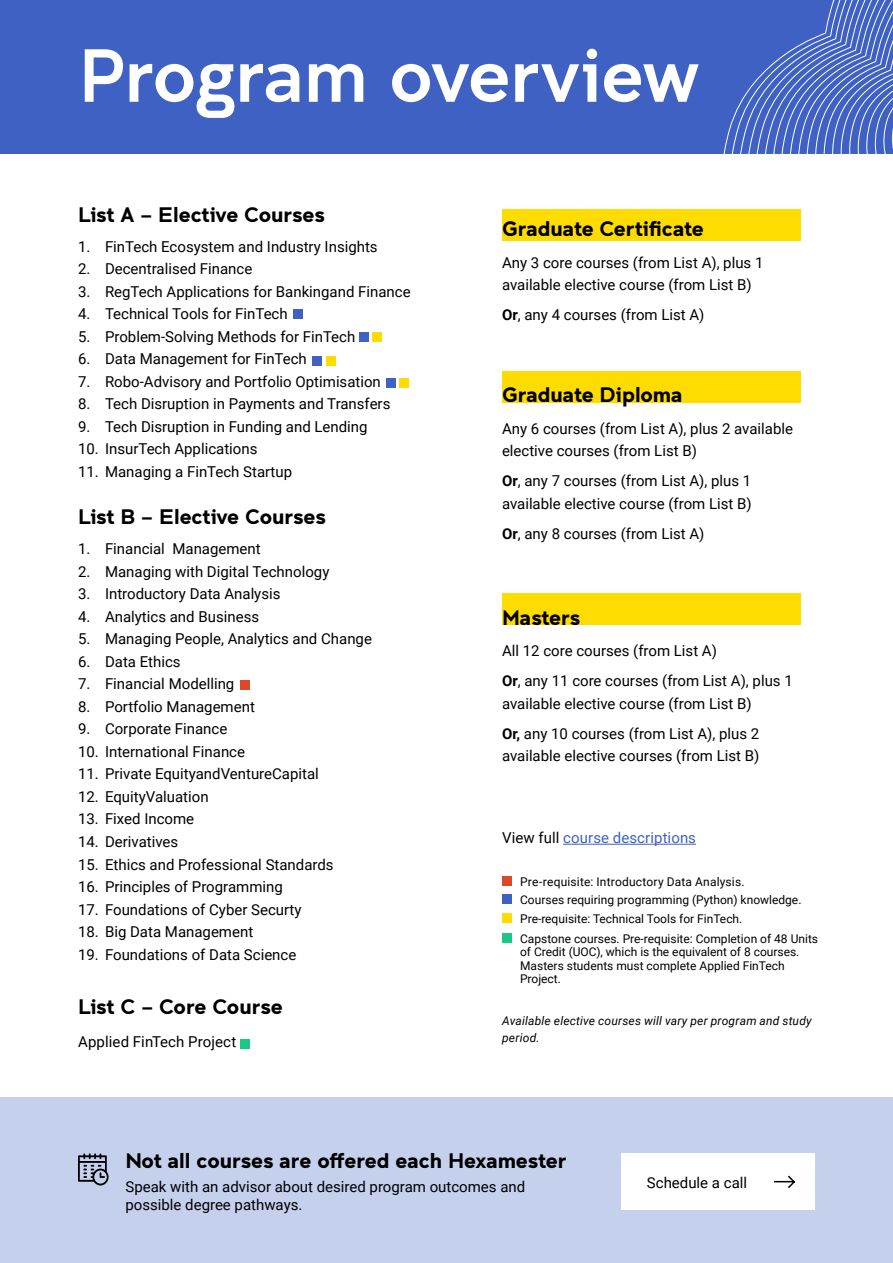
<style>
.page{position:relative;width:893px;height:1263px;background:#fff}
.page>*{position:absolute;margin:0;border:0;box-sizing:border-box;transform-origin:0 0}
.t1{font:75px "Clancy";letter-spacing:-.015em;color:#fff}
.t2{font:700 21px "Clancy";color:#000}
.body_p{font:15px/22.5px "Roboto";color:#000}
.body_p-2{font:15px "Roboto";letter-spacing:.005em;color:#3f61c4}
.body_p-3{font:12px/13.5px "Roboto";color:#000}
.body_p-4{font:italic 12px/16.5px "Roboto";letter-spacing:.015em;color:#000}
.s1{font-weight:700}
.s2{color:#000}
</style>
<div class="page">
<div style="left:0;top:0;width:893px;height:154px;background:#3f61c4"></div>
<svg style="left:723px;top:0;width:170px;height:154px"></svg>
<div style="left:0;top:1097px;width:893px;height:166px;background:#c5d0ed"></div>
<svg style="left:78px;top:1153px;width:31px;height:32px"></svg>
<div style="left:621px;top:1153px;width:194px;height:57px;background:#fff"></div>
<svg style="left:774px;top:1175px;width:22px;height:14px"></svg>
<div style="left:502px;top:209px;width:298px;height:32px;background:#ffdc00"></div>
<div style="left:502px;top:372px;width:298px;height:31px;background:#ffdc00"></div>
<div style="left:502px;top:593px;width:298px;height:31px;background:#ffdc00"></div>
<div style="left:240px;top:1040px;width:9px;height:9px;background:#1ac987"></div>
<hr style="left:563px;top:844px;width:133px;height:1px;background:#3f61c4">
<div style="left:502px;top:877px;width:9px;height:9px;background:#db4a28"></div>
<div style="left:502px;top:894px;width:9px;height:9px;background:#3f61c4"></div>
<div style="left:502px;top:914px;width:9px;height:9px;background:#ffdc00"></div>
<div style="left:502px;top:933px;width:9px;height:9px;background:#1ac987"></div>
<div style="left:240px;top:681px;width:9px;height:9px;background:#db4a28"></div>
<div style="left:386px;top:378px;width:9px;height:9px;background:#3f61c4"></div>
<div style="left:313px;top:356px;width:9px;height:9px;background:#3f61c4"></div>
<div style="left:359px;top:332px;width:9px;height:9px;background:#3f61c4"></div>
<div style="left:293px;top:310px;width:9px;height:9px;background:#3f61c4"></div>
<div style="left:400px;top:378px;width:9px;height:9px;background:#ffdc00"></div>
<div style="left:326px;top:356px;width:9px;height:9px;background:#ffdc00"></div>
<div style="left:373px;top:332px;width:9px;height:9px;background:#ffdc00"></div>
<p class="t1" style="left:78px;top:33px;width:623px">Program overview</p>
<p class="t2" style="left:78px;top:202px;width:249px">List A – Elective Courses</p>
<p class="body_p" style="left:78px;top:235px;width:301px">1. FinTech Ecosystem and Industry Insights</p>
<p class="body_p" style="left:78px;top:257px;width:176px">2. Decentralised Finance</p>
<p class="body_p" style="left:78px;top:280px;width:334px">3. RegTech Applications for Bankingand Finance</p>
<p class="body_p" style="left:78px;top:302px;width:211px">4. Technical Tools for FinTech</p>
<p class="body_p" style="left:78px;top:325px;width:279px">5. Problem-Solving Methods for FinTech</p>
<p class="body_p" style="left:78px;top:347px;width:230px">6. Data Management for FinTech</p>
<p class="body_p" style="left:78px;top:370px;width:304px">7. Robo-Advisory and Portfolio Optimisation</p>
<p class="body_p" style="left:78px;top:392px;width:314px">8. Tech Disruption in Payments and Transfers</p>
<p class="body_p" style="left:78px;top:415px;width:291px">9. Tech Disruption in Funding and Lending</p>
<p class="body_p" style="left:78px;top:437px;width:181px">10. InsurTech Applications</p>
<p class="body_p" style="left:78px;top:460px;width:216px">11. Managing a FinTech Startup</p>
<p class="t2" style="left:78px;top:505px;width:250px">List B – Elective Courses</p>
<p class="body_p" style="left:78px;top:537px;width:184px">1. Financial Management</p>
<p class="body_p" style="left:78px;top:560px;width:253px">2. Managing with Digital Technology</p>
<p class="body_p" style="left:78px;top:582px;width:204px">3. Introductory Data Analysis</p>
<p class="body_p" style="left:78px;top:605px;width:183px">4. Analytics and Business</p>
<p class="body_p" style="left:78px;top:627px;width:295px">5. Managing People, Analytics and Change</p>
<p class="body_p" style="left:78px;top:650px;width:104px">6. Data Ethics</p>
<p class="body_p" style="left:78px;top:672px;width:158px">7. Financial Modelling</p>
<p class="body_p" style="left:78px;top:695px;width:178px">8. Portfolio Management</p>
<p class="body_p" style="left:78px;top:717px;width:151px">9. Corporate Finance</p>
<p class="body_p" style="left:78px;top:740px;width:169px">10. International Finance</p>
<p class="body_p" style="left:78px;top:762px;width:242px">11. Private EquityandVentureCapital</p>
<p class="body_p" style="left:78px;top:785px;width:132px">12. EquityValuation</p>
<p class="body_p" style="left:78px;top:807px;width:118px">13. Fixed Income</p>
<p class="body_p" style="left:78px;top:830px;width:102px">14. Derivatives</p>
<p class="body_p" style="left:78px;top:852px;width:257px">15. Ethics and Professional Standards</p>
<p class="body_p" style="left:78px;top:875px;width:206px">16. Principles of Programming</p>
<p class="body_p" style="left:78px;top:897px;width:225px">17. Foundations of Cyber Securty</p>
<p class="body_p" style="left:78px;top:920px;width:177px">18. Big Data Management</p>
<p class="body_p" style="left:78px;top:942px;width:220px">19. Foundations of Data Science</p>
<p class="t2" style="left:78px;top:994px;width:206px">List C – Core Course</p>
<p class="body_p" style="left:78px;top:1030px;width:160px">Applied FinTech Project</p>
<p class="t2" style="left:502px;top:217px;width:203px">Graduate Certificate</p>
<p class="body_p" style="left:502px;top:251px;width:263px">Any 3 core courses (from List A), plus 1 available elective course (from List B)</p>
<p class="body_p" style="left:502px;top:303px;width:204px"><span class="s1">Or</span>, any 4 courses (from List A)</p>
<p class="t2" style="left:502px;top:382px;width:182px">Graduate Diploma</p>
<p class="body_p" style="left:502px;top:417px;width:293px">Any 6 courses (from List A), plus 2 available elective courses (from List B)</p>
<p class="body_p" style="left:502px;top:469px;width:251px"><span class="s1">Or</span>, any 7 courses (from List A), plus 1 available elective course (from List B)</p>
<p class="body_p" style="left:502px;top:522px;width:204px"><span class="s1">Or</span>, any 8 courses (from List A)</p>
<p class="t2" style="left:502px;top:605px;width:80px">Masters</p>
<p class="body_p" style="left:502px;top:639px;width:216px">All 12 core courses (from List A)</p>
<p class="body_p" style="left:502px;top:669px;width:292px"><span class="s1">Or</span>, any 11 core courses (from List A), plus 1 available elective course (from List B)</p>
<p class="body_p" style="left:502px;top:721px;width:259px"><span class="s1">Or,</span> any 10 courses (from List A), plus 2 available elective courses (from List B)</p>
<p class="body_p-2" style="left:502px;top:827px;width:196px"><span class="s2">View full</span> course descriptions</p>
<p class="body_p-3" style="left:520px;top:874px;width:226px">Pre-requisite: Introductory Data Analysis.</p>
<p class="body_p-3" style="left:520px;top:892px;width:283px">Courses requiring programming (Python) knowledge.</p>
<p class="body_p-3" style="left:520px;top:912px;width:224px">Pre-requisite: Technical Tools for FinTech.</p>
<p class="body_p-3" style="left:520px;top:931px;width:300px">Capstone courses. Pre-requisite: Completion of 48 Units of Credit (UOC), which is the equivalent of 8 courses.<br>Masters students must complete Applied FinTech Project.</p>
<p class="body_p-4" style="left:502px;top:1012px;width:311px">Available elective courses will vary per program and study period.</p>
<p class="t2" style="left:125px;top:1149px;width:442px">Not all courses are offered each Hexamester</p>
<p class="body_p" style="left:125px;top:1177px;width:401px;line-height:18px">Speak with an advisor about desired program outcomes and possible degree pathways.</p>
<p class="body_p" style="left:647px;top:1171px;width:102px">Schedule a call</p>
</div>
